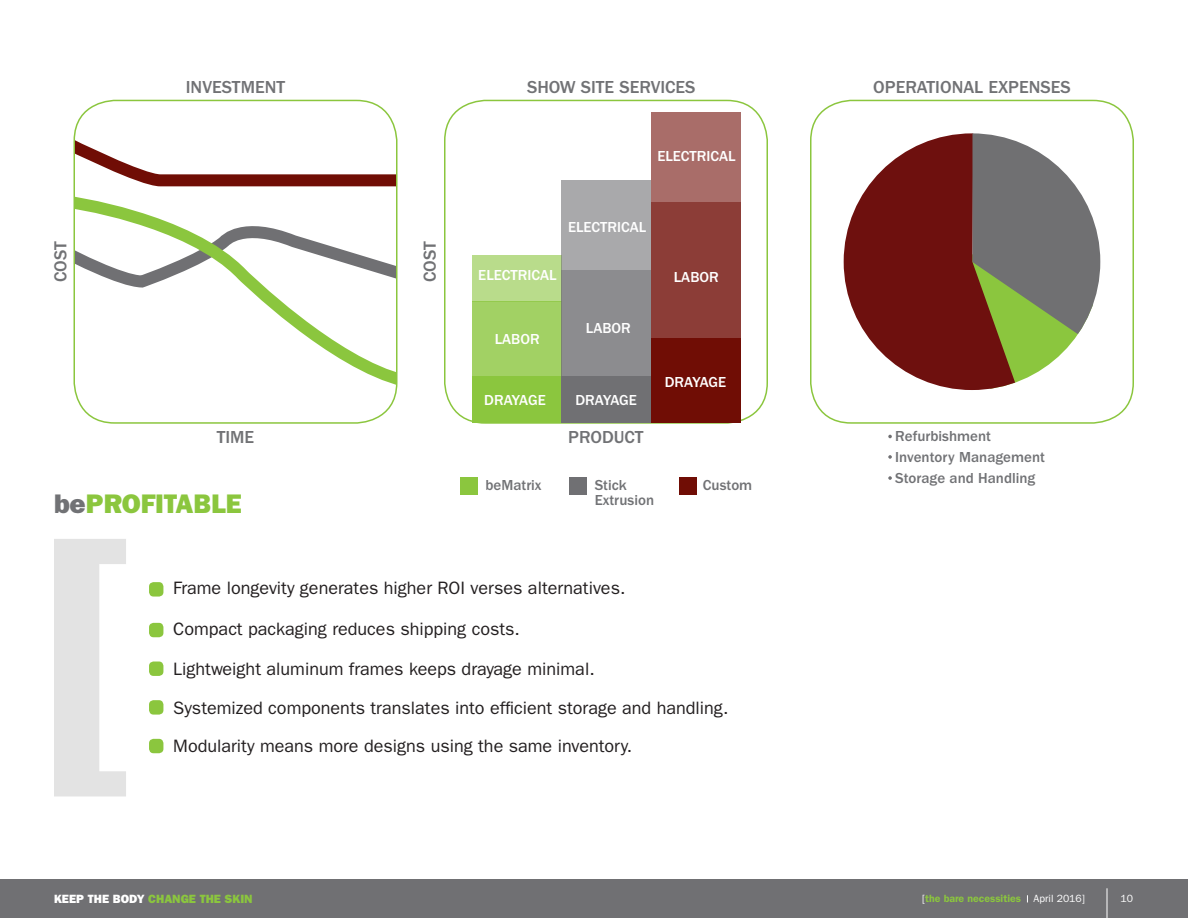
<style>
.page{position:relative;width:1188px;height:918px;background:#fff}
.page>*{position:absolute;margin:0;border:0;box-sizing:border-box;transform-origin:0 0}
.t1{font:27px "ITC Franklin Gothic Std Hvy";color:#8bc63e}
.t2{font:18px/38.7px "ITC Franklin Gothic Std";color:#231f20}
.t3{font:500 18px "ITC Franklin Gothic Std";color:#717275}
.t4{font:500 15px/21px "ITC Franklin Gothic Std";color:#717275}
.t5{font:500 15px "ITC Franklin Gothic Std";color:#fff}
.t6{font:12px "ITC Franklin Gothic Std Hvy";color:#8bc63e}
.t7{font:600 10.5px "ITC Franklin Gothic Std";color:#8bc63e}
.t8{font:10.5px "ITC Franklin Gothic Std";color:#fff}
.s1{color:#717275}
.s2{color:#fff}
.s3{font-weight:400;color:#fff}
</style>
<div class="page">
<svg style="left:74px;top:133px;width:321px;height:54px"></svg>
<svg style="left:74px;top:197px;width:323px;height:198px"></svg>
<div style="left:0;top:880px;width:1188px;height:38px;background:#707073"></div>
<svg style="left:54px;top:539px;width:72px;height:257px"></svg>
<div style="left:810px;top:100px;width:324px;height:324px;border:2px solid #8bc63e;border-radius:40px"></div>
<div style="left:444px;top:100px;width:324px;height:324px;border:2px solid #8bc63e;border-radius:40px"></div>
<hr style="left:1107px;top:888px;width:1px;height:30px;background:#fff">
<div style="left:149px;top:582px;width:14px;height:15px;background:#8bc63e;border-radius:4px"></div>
<div style="left:149px;top:623px;width:14px;height:14px;background:#8bc63e;border-radius:4px"></div>
<div style="left:149px;top:662px;width:14px;height:14px;background:#8bc63e;border-radius:4px"></div>
<div style="left:149px;top:700px;width:14px;height:15px;background:#8bc63e;border-radius:4px"></div>
<div style="left:149px;top:739px;width:14px;height:14px;background:#8bc63e;border-radius:4px"></div>
<div style="left:460px;top:477px;width:17px;height:17px;background:#8bc63e"></div>
<div style="left:570px;top:477px;width:17px;height:17px;background:#707073"></div>
<div style="left:679px;top:477px;width:17px;height:17px;background:#700d05"></div>
<div style="left:472px;top:376px;width:90px;height:47px;background:#8bc63e"></div>
<div style="left:562px;top:376px;width:89px;height:47px;background:#707073"></div>
<div style="left:651px;top:339px;width:89px;height:84px;background:#700d05"></div>
<div style="left:472px;top:302px;width:90px;height:74px;background:#a2d164"></div>
<div style="left:472px;top:255px;width:90px;height:47px;background:#b9dc8b"></div>
<div style="left:562px;top:270px;width:89px;height:106px;background:#8c8c8f"></div>
<div style="left:562px;top:180px;width:89px;height:90px;background:#a9a9ab"></div>
<div style="left:651px;top:202px;width:89px;height:137px;background:#8c3d37"></div>
<div style="left:651px;top:113px;width:89px;height:89px;background:#a96d69"></div>
<div style="left:74px;top:100px;width:324px;height:324px;border:2px solid #8bc63e;border-radius:40px"></div>
<svg style="left:844px;top:135px;width:108px;height:254px;fill:#6e100e"></svg>
<svg style="left:952px;top:133px;width:148px;height:257px"></svg>
<svg style="left:888px;top:435px;width:4px;height:3px"></svg>
<svg style="left:888px;top:455px;width:4px;height:4px"></svg>
<svg style="left:888px;top:476px;width:4px;height:4px"></svg>
<p class="t3" style="left:186px;top:77px;width:101px">INVESTMENT</p>
<p class="t3" style="left:527px;top:77px;width:170px">SHOW SITE SERVICES</p>
<p class="t3" style="left:873px;top:77px;width:199px">OPERATIONAL EXPENSES</p>
<p class="t3" style="left:50px;top:282px;width:42px;rotate:-90deg">COST</p>
<p class="t3" style="left:420px;top:282px;width:42px;rotate:-90deg">COST</p>
<p class="t5" style="left:657px;top:148px;width:80px">ELECTRICAL</p>
<p class="t5" style="left:568px;top:219px;width:80px">ELECTRICAL</p>
<p class="t5" style="left:478px;top:267px;width:80px">ELECTRICAL</p>
<p class="t5" style="left:674px;top:268px;width:46px">LABOR</p>
<p class="t5" style="left:495px;top:331px;width:46px">LABOR</p>
<p class="t5" style="left:586px;top:320px;width:46px">LABOR</p>
<p class="t5" style="left:484px;top:391px;width:63px">DRAYAGE</p>
<p class="t5" style="left:575px;top:391px;width:63px">DRAYAGE</p>
<p class="t5" style="left:665px;top:373px;width:63px">DRAYAGE</p>
<p class="t3" style="left:217px;top:427px;width:39px">TIME</p>
<p class="t3" style="left:568px;top:427px;width:77px">PRODUCT</p>
<p class="t4" style="left:485px;top:475px;width:58px">beMatrix</p>
<p class="t4" style="left:595px;top:478px;width:61px;line-height:15px">Stick<br>Extrusion</p>
<p class="t4" style="left:703px;top:475px;width:51px">Custom</p>
<h1 class="t1" style="left:54px;top:488px;width:190px"><span class="s1">be</span>PROFITABLE</h1>
<p class="t2" style="left:173px;top:569px;width:454px">Frame longevity generates higher ROI verses alternatives.</p>
<p class="t2" style="left:173px;top:610px;width:348px">Compact packaging reduces shipping costs.</p>
<p class="t2" style="left:173px;top:650px;width:557px">Lightweight aluminum frames keeps drayage minimal.<br>Systemized components translates into efficient storage and handling.<br>Modularity means more designs using the same inventory.</p>
<p class="t4" style="left:895px;top:426px;width:151px">Refurbishment<br>Inventory Management<br>Storage and Handling</p>
<p class="t6" style="left:54px;top:892px;width:200px"><span class="s2">KEEP THE BODY</span> CHANGE THE SKIN</p>
<p class="t8" style="left:1120px;top:893px;width:14px">10</p>
<p class="t7" style="left:922px;top:893px;width:164px"><span class="s3">[</span>the bare necessities <span class="s3">April 2016]</span></p>
</div>
